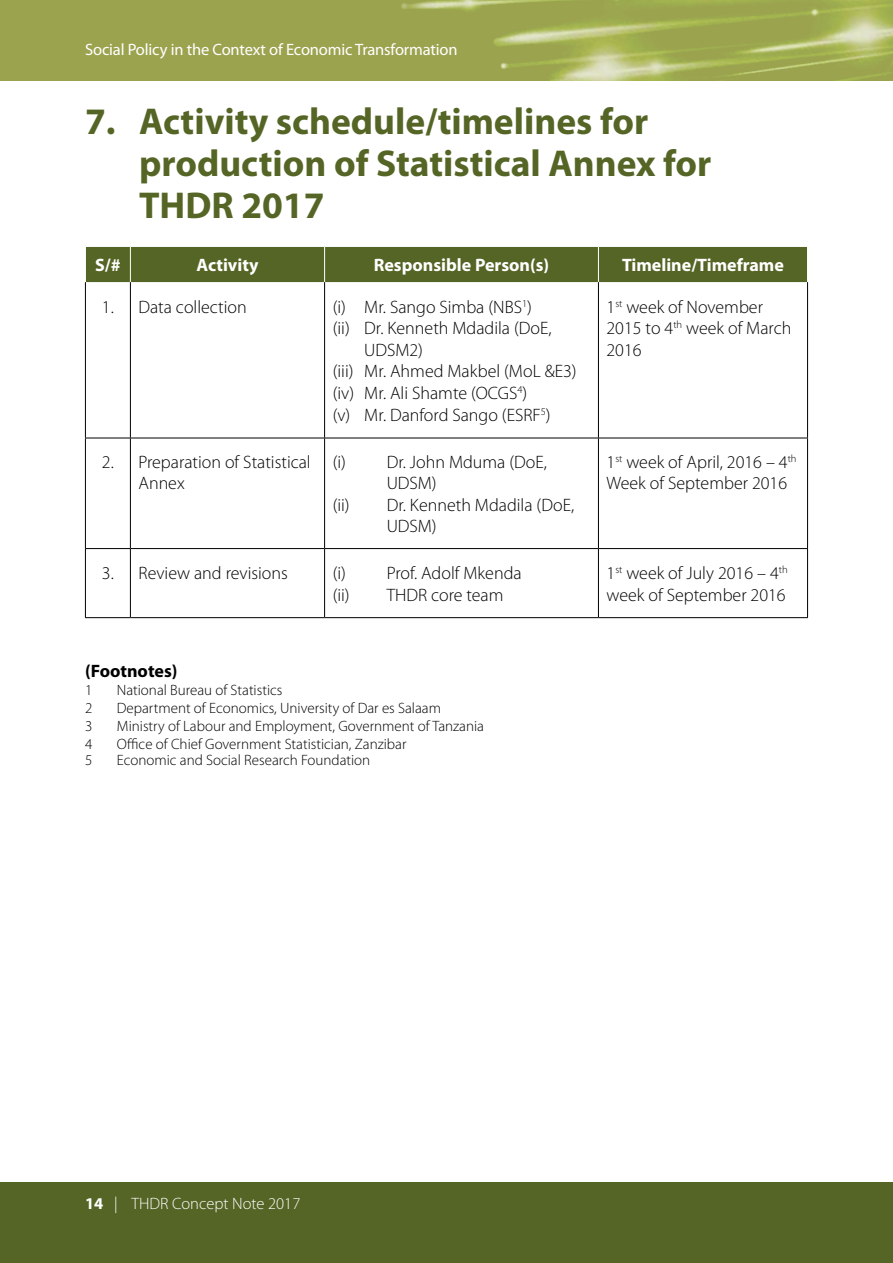
<style>
.page{position:relative;width:893px;height:1263px;background:#fff}
.page>*{position:absolute;margin:0;border:0;box-sizing:border-box;transform-origin:0 0}
.t1{font:700 37.5px/42px "Myriad Pro";color:#556525}
.t2{font:300 18px/21.6px "Myriad Pro";color:#000}
.t3{font:700 18px "Myriad Pro";color:#fff}
.t4{font:700 18px "Myriad Pro";color:#000}
.t5{font:16.5px "Myriad Pro";letter-spacing:-.01em;color:#fff}
.t6{font:300 16.5px "Myriad Pro";color:#fff}
.t7{font:300 15px "Myriad Pro";color:#000}
.s1{font-weight:700}
</style>
<div class="page">
<div style="left:0;top:1182px;width:893px;height:81px;background:#556525"></div>
<div style="left:0;top:0;width:893px;height:81px;background:#9ca34f"></div>
<img style="left:401px;top:0;width:492px;height:81px">
<div style="left:86px;top:247px;width:721px;height:35px;background:#556525"></div>
<hr style="left:85px;top:282px;width:1px;height:156px;background:#000">
<hr style="left:130px;top:282px;width:1px;height:156px;background:#000">
<hr style="left:324px;top:282px;width:1px;height:156px;background:#000">
<hr style="left:598px;top:282px;width:1px;height:156px;background:#000">
<hr style="left:807px;top:282px;width:1px;height:156px;background:#000">
<hr style="left:85px;top:438px;width:45px;height:1px;background:#000">
<hr style="left:85px;top:438px;width:1px;height:110px;background:#000">
<hr style="left:130px;top:438px;width:195px;height:1px;background:#000">
<hr style="left:130px;top:438px;width:1px;height:110px;background:#000">
<hr style="left:325px;top:438px;width:273px;height:1px;background:#000">
<hr style="left:324px;top:438px;width:1px;height:110px;background:#000">
<hr style="left:598px;top:438px;width:210px;height:1px;background:#000">
<hr style="left:598px;top:438px;width:1px;height:110px;background:#000">
<hr style="left:807px;top:438px;width:1px;height:110px;background:#000">
<hr style="left:85px;top:548px;width:45px;height:1px;background:#000">
<hr style="left:85px;top:549px;width:1px;height:68px;background:#000">
<hr style="left:130px;top:548px;width:195px;height:1px;background:#000">
<hr style="left:130px;top:549px;width:1px;height:68px;background:#000">
<hr style="left:325px;top:548px;width:273px;height:1px;background:#000">
<hr style="left:324px;top:549px;width:1px;height:68px;background:#000">
<hr style="left:598px;top:548px;width:210px;height:1px;background:#000">
<hr style="left:598px;top:549px;width:1px;height:68px;background:#000">
<hr style="left:807px;top:549px;width:1px;height:68px;background:#000">
<hr style="left:85px;top:617px;width:45px;height:1px;background:#000">
<hr style="left:130px;top:617px;width:195px;height:1px;background:#000">
<hr style="left:325px;top:617px;width:273px;height:1px;background:#000">
<hr style="left:598px;top:617px;width:210px;height:1px;background:#000">
<hr style="left:598px;top:247px;width:1px;height:35px;background:#fff">
<hr style="left:130px;top:247px;width:1px;height:35px;background:#fff">
<hr style="left:324px;top:247px;width:1px;height:35px;background:#fff">
<p class="t5" style="left:85px;top:40px;width:374px">Social Policy in the Context of Economic Transformation</p>
<h1 class="t1" style="left:139px;top:101px;width:574px;text-indent:-54px">7. Activity schedule/timelines for production of Statistical Annex for<br>THDR 2017</h1>
<p class="t3" style="left:95px;top:255px;width:27px">S/#</p>
<p class="t3" style="left:196px;top:255px;width:64px">Activity</p>
<p class="t3" style="left:374px;top:255px;width:177px">Responsible Person(s)</p>
<p class="t3" style="left:622px;top:255px;width:163px">Timeline/Timeframe</p>
<p class="t2" style="left:102px;top:296px;width:146px">1. Data collection</p>
<p class="t2" style="left:333px;top:296px;width:201px">(i) Mr. Sango Simba (NBS<sup>1</sup>)</p>
<p class="t2" style="left:333px;top:318px;width:221px">(ii) Dr. Kenneth Mdadila (DoE,</p>
<p class="t2" style="left:364px;top:339px;width:60px">UDSM2)</p>
<p class="t2" style="left:333px;top:361px;width:246px">(iii) Mr. Ahmed Makbel (MoL &amp;E3)</p>
<p class="t2" style="left:333px;top:382px;width:196px">(iv) Mr. Ali Shamte (OCGS<sup>4</sup>)</p>
<p class="t2" style="left:333px;top:404px;width:219px">(v) Mr. Danford Sango (ESRF<sup>5</sup>)</p>
<p class="t2" style="left:606px;top:296px;width:186px">1<sup>st</sup> week of November<br>2015 to 4<sup>th</sup> week of March<br>2016</p>
<p class="t2" style="left:138px;top:451px;width:174px;text-indent:-37px">2. Preparation of Statistical<br>Annex</p>
<p class="t2" style="left:333px;top:451px;width:216px">(i) Dr. John Mduma (DoE,</p>
<p class="t2" style="left:387px;top:473px;width:52px">UDSM)</p>
<p class="t2" style="left:333px;top:494px;width:243px">(ii) Dr. Kenneth Mdadila (DoE,</p>
<p class="t2" style="left:387px;top:516px;width:52px">UDSM)</p>
<p class="t2" style="left:606px;top:451px;width:192px">1<sup>st</sup> week of April, 2016 – 4<sup>th<br></sup>Week of September 2016</p>
<p class="t2" style="left:102px;top:563px;width:187px">3. Review and revisions</p>
<p class="t2" style="left:333px;top:563px;width:190px">(i) Prof. Adolf Mkenda (ii) THDR core team</p>
<p class="t2" style="left:606px;top:562px;width:183px">1<sup>st</sup> week of July 2016 – 4<sup>th </sup>week of September 2016</p>
<p class="t4" style="left:85px;top:661px;width:94px">(Footnotes)</p>
<p class="t7" style="left:85px;top:682px;width:9px">1</p>
<p class="t7" style="left:117px;top:682px;width:167px">National Bureau of Statistics</p>
<p class="t7" style="left:85px;top:700px;width:9px">2</p>
<p class="t7" style="left:117px;top:700px;width:326px">Department of Economics, University of Dar es Salaam</p>
<p class="t7" style="left:85px;top:718px;width:9px">3</p>
<p class="t7" style="left:117px;top:718px;width:369px">Ministry of Labour and Employment, Government of Tanzania</p>
<p class="t7" style="left:85px;top:736px;width:9px">4</p>
<p class="t7" style="left:117px;top:736px;width:291px">Office of Chief Government Statistician, Zanzibar</p>
<p class="t7" style="left:85px;top:752px;width:9px">5</p>
<p class="t7" style="left:117px;top:752px;width:255px">Economic and Social Research Foundation</p>
<p class="t6" style="left:85px;top:1195px;width:217px"><span class="s1">14</span> | THDR Concept Note 2017</p>
</div>
